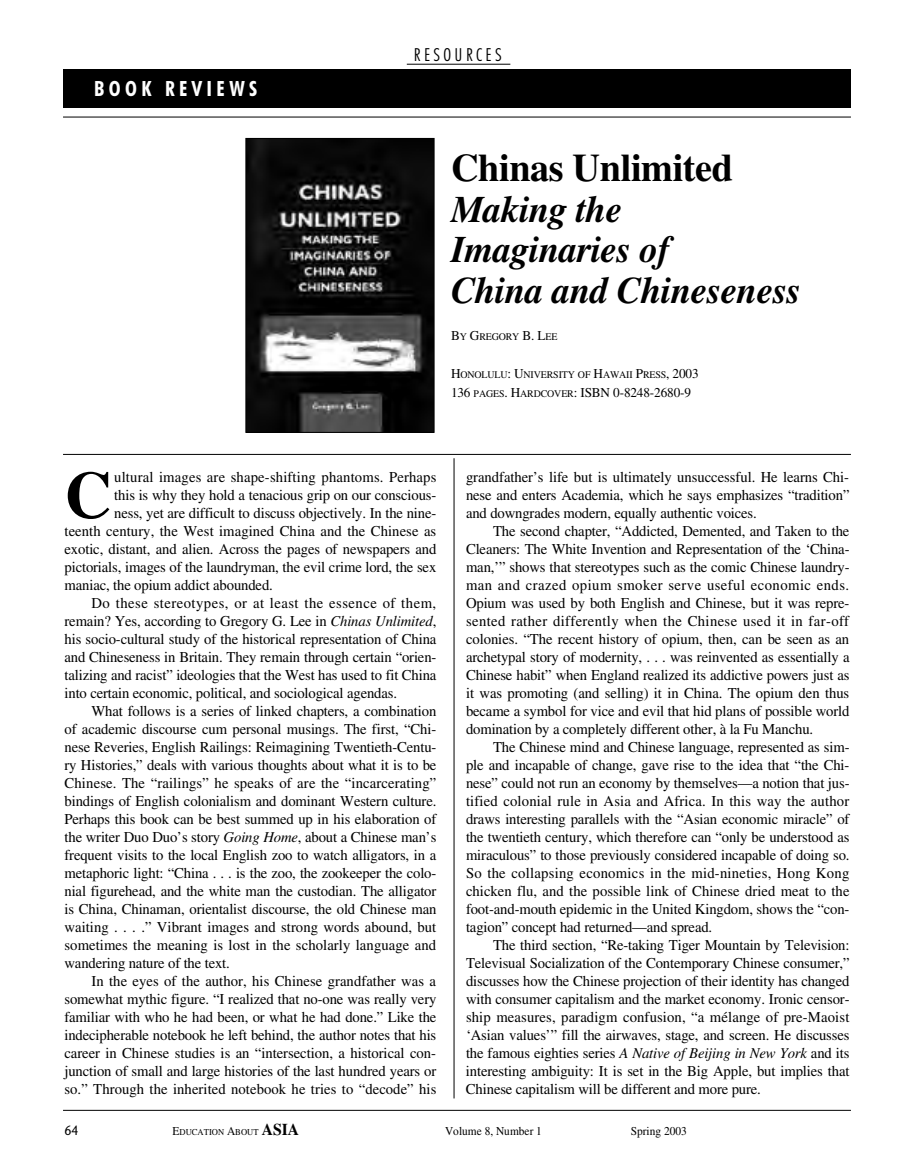
<style>
.page{position:relative;width:905px;height:1175px;background:#fff}
.page>*{position:absolute;margin:0;border:0;box-sizing:border-box;transform-origin:0 0}
.t1{font:700 66.6px "EAA Times";color:#000}
.t2{font:700 39px "EAA Times";letter-spacing:-.01em;color:#000}
.t3{font:italic 700 37.5px/40.5px "EAA Times";letter-spacing:-.01em;color:#000}
.t4{font:700 condensed 21px "Futura BT";letter-spacing:.21em;color:#fff}
.t5{font:300 condensed 18px "Futura BT";letter-spacing:.185em;color:#000}
.t6{font:15px/18px "EAA Times";letter-spacing:-.01em;color:#000;text-align:justify}
.t7{font:15px "EAA Times";letter-spacing:.01em;color:#000}
.t8{font:15px "EAA Times";letter-spacing:.03em;color:#000}
.t9{font:13.5px "EAA Times";letter-spacing:-.01em;color:#000}
.t10{font:13.5px "Stone Sans";color:#000;scale:.9 1}
.t11{font:12px "EAA Times";color:#000;scale:.95 1}
.t12{font:10.2px "EAA Times";letter-spacing:-.015em;color:#000}
.t13{font:9px "EAA Times";color:#000;scale:.95 1}
.s1{font-size:13.5px}
.s2{font-size:10.2px}
.s3{font-style:italic}
.s4{font-size:12px}
.s5{font-weight:700;font-size:16.5px}
</style>
<div class="page">
<div style="left:63px;top:69px;width:787px;height:39px;background:#000"></div>
<hr style="left:407px;top:64px;width:103px;height:1px;background:#000">
<hr style="left:454px;top:458px;width:1px;height:640px;background:#000">
<hr style="left:63px;top:117px;width:787px;height:1px;background:#000">
<hr style="left:63px;top:1110px;width:787px;height:1px;background:#000">
<hr style="left:63px;top:454px;width:787px;height:1px;background:#000">
<img style="left:247px;top:140px;width:185px;height:291px">
<div style="left:245px;top:138px;width:189px;height:295px;border:1px solid #000"></div>
<h3 class="t4" style="left:94px;top:80px;width:164px">BOOK REVIEWS</h3>
<p class="t5" style="left:414px;top:47px;width:89px">RESOURCES</p>
<h2 class="t2" style="left:451px;top:155px;width:284px">Chinas Unlimited</h2>
<h3 class="t3" style="left:451px;top:192px;width:352px">Making the<br>Imaginaries of<br>China and Chineseness</h3>
<p class="t12" style="left:451px;top:333px;width:108px"><span class="s1">B</span>Y <span class="s1">G</span>REGORY <span class="s1">B. L</span>EE</p>
<p class="t12" style="left:451px;top:371px;width:249px"><span class="s1">H</span>ONOLULU<span class="s1">: U</span>NIVERSITY OF <span class="s1">H</span>AWAII <span class="s1">P</span>RESS<span class="s1">, 2003</span></p>
<p class="t9" style="left:451px;top:388px;width:241px">136 <span class="s2">PAGES</span>. H<span class="s2">ARDCOVER</span>: ISBN 0-8248-2680-9</p>
<h1 class="t1" style="left:65px;top:473px;width:49px">C</h1>
<p class="t7" style="left:114px;top:471px;width:324px">ultural images are shape-shifting phantoms. Perhaps</p>
<p class="t6" style="left:114px;top:487px;width:324px">this is why they hold a tenacious grip on our conscious-</p>
<p class="t6" style="left:114px;top:505px;width:323px">ness, yet are difficult to discuss objectively. In the nine-</p>
<p class="t6" style="left:65px;top:523px;width:373px">teenth century, the West imagined China and the Chinese as</p>
<p class="t6" style="left:65px;top:541px;width:373px">exotic, distant, and alien. Across the pages of newspapers and</p>
<p class="t6" style="left:65px;top:559px;width:373px">pictorials, images of the laundryman, the evil crime lord, the sex</p>
<p class="t6" style="left:65px;top:577px;width:210px">maniac, the opium addict abounded.</p>
<p class="t8" style="left:92px;top:597px;width:346px">Do these stereotypes, or at least the essence of them,</p>
<p class="t6" style="left:65px;top:613px;width:373px">remain? Yes, according to Gregory G. Lee in <span class="s3">Chinas Unlimited</span>,</p>
<p class="t6" style="left:65px;top:631px;width:373px">his socio-cultural study of the historical representation of China</p>
<p class="t6" style="left:65px;top:649px;width:373px">and Chineseness in Britain. They remain through certain “orien-</p>
<p class="t6" style="left:65px;top:667px;width:373px">talizing and racist” ideologies that the West has used to fit China</p>
<p class="t6" style="left:65px;top:685px;width:334px">into certain economic, political, and sociological agendas.</p>
<p class="t6" style="left:92px;top:703px;width:346px">What follows is a series of linked chapters, a combination</p>
<p class="t6" style="left:65px;top:721px;width:373px">of academic discourse cum personal musings. The first, “Chi-</p>
<p class="t6" style="left:65px;top:739px;width:373px">nese Reveries, English Railings: Reimagining Twentieth-Centu-</p>
<p class="t6" style="left:65px;top:757px;width:373px">ry Histories,” deals with various thoughts about what it is to be</p>
<p class="t7" style="left:65px;top:777px;width:373px">Chinese. The “railings” he speaks of are the “incarcerating”</p>
<p class="t6" style="left:65px;top:793px;width:373px">bindings of English colonialism and dominant Western culture.</p>
<p class="t6" style="left:65px;top:811px;width:373px">Perhaps this book can be best summed up in his elaboration of</p>
<p class="t6" style="left:65px;top:829px;width:373px">the writer Duo Duo’s story <span class="s3">Going Home</span>, about a Chinese man’s</p>
<p class="t6" style="left:64px;top:847px;width:373px">frequent visits to the local English zoo to watch alligators, in a</p>
<p class="t6" style="left:64px;top:865px;width:373px">metaphoric light: “China . . . is the zoo, the zookeeper the colo-</p>
<p class="t6" style="left:64px;top:883px;width:373px">nial figurehead, and the white man the custodian. The alligator</p>
<p class="t6" style="left:64px;top:901px;width:373px">is China, Chinaman, orientalist discourse, the old Chinese man</p>
<p class="t6" style="left:64px;top:919px;width:373px">waiting . . . .” Vibrant images and strong words abound, but</p>
<p class="t6" style="left:64px;top:937px;width:373px">sometimes the meaning is lost in the scholarly language and</p>
<p class="t6" style="left:64px;top:955px;width:167px">wandering nature of the text.</p>
<p class="t6" style="left:91px;top:973px;width:346px">In the eyes of the author, his Chinese grandfather was a</p>
<p class="t6" style="left:64px;top:991px;width:373px">somewhat mythic figure. “I realized that no-one was really very</p>
<p class="t6" style="left:64px;top:1009px;width:373px">familiar with who he had been, or what he had done.” Like the</p>
<p class="t6" style="left:64px;top:1027px;width:373px">indecipherable notebook he left behind, the author notes that his</p>
<p class="t6" style="left:64px;top:1045px;width:373px">career in Chinese studies is an “intersection, a historical con-</p>
<p class="t6" style="left:64px;top:1063px;width:373px">junction of small and large histories of the last hundred years or</p>
<p class="t6" style="left:64px;top:1081px;width:373px">so.” Through the inherited notebook he tries to “decode” his</p>
<p class="t6" style="left:466px;top:469px;width:385px">grandfather’s life but is ultimately unsuccessful. He learns Chi&shy;nese and enters Academia, which he says emphasizes “tradition” and downgrades modern, equally authentic voices.</p>
<p class="t6" style="left:466px;top:523px;width:385px;text-indent:27px">The second chapter, “Addicted, Demented, and Taken to the Cleaners: The White Invention and Representation of the ‘China&shy;man,’” shows that stereotypes such as the comic Chinese laundry&shy;man and crazed opium smoker serve useful economic ends.<br>Opium was used by both English and Chinese, but it was repre&shy;sented rather differently when the Chinese used it in far-off colonies. “The recent history of opium, then, can be seen as an archetypal story of modernity, . . . was reinvented as essentially a Chinese habit” when England realized its addictive powers just as it was promoting (and selling) it in China. The opium den thus became a symbol for vice and evil that hid plans of possible world domination by a completely different other, à la Fu Manchu.</p>
<p class="t6" style="left:466px;top:739px;width:385px;text-indent:27px">The Chinese mind and Chinese language, represented as sim&shy;ple and incapable of change, gave rise to the idea that “the Chi&shy;nese” could not run an economy by themselves—a notion that jus&shy;tified colonial rule in Asia and Africa. In this way the author draws interesting parallels with the “Asian economic miracle” of the twentieth century, which therefore can “only be understood as miraculous” to those previously considered incapable of doing so.<br>So the collapsing economics in the mid-nineties, Hong Kong chicken flu, and the possible link of Chinese dried meat to the foot-and-mouth epidemic in the United Kingdom, shows the “con&shy;tagion” concept had returned—and spread.</p>
<p class="t6" style="left:466px;top:937px;width:385px;text-indent:27px">The third section, “Re-taking Tiger Mountain by Television:<br>Televisual Socialization of the Contemporary Chinese consumer,” discusses how the Chinese projection of their identity has changed with consumer capitalism and the market economy. Ironic censor&shy;ship measures, paradigm confusion, “a mélange of pre-Maoist ‘Asian values’” fill the airwaves, stage, and screen. He discusses the famous eighties series <span class="s3">A Native of Beijing in New York</span> and its interesting ambiguity: It is set in the Big Apple, but implies that Chinese capitalism will be different and more pure.</p>
<p class="t10" style="left:64px;top:1124px;width:17px">64</p>
<p class="t13" style="left:172px;top:1128px;width:135px"><span class="s4">E</span>DUCATION <span class="s4">A</span>BOUT <span class="s5">ASIA</span></p>
<p class="t11" style="left:445px;top:1126px;width:103px">Volume 8, Number 1</p>
<p class="t11" style="left:630px;top:1126px;width:61px">Spring 2003</p>
</div>
